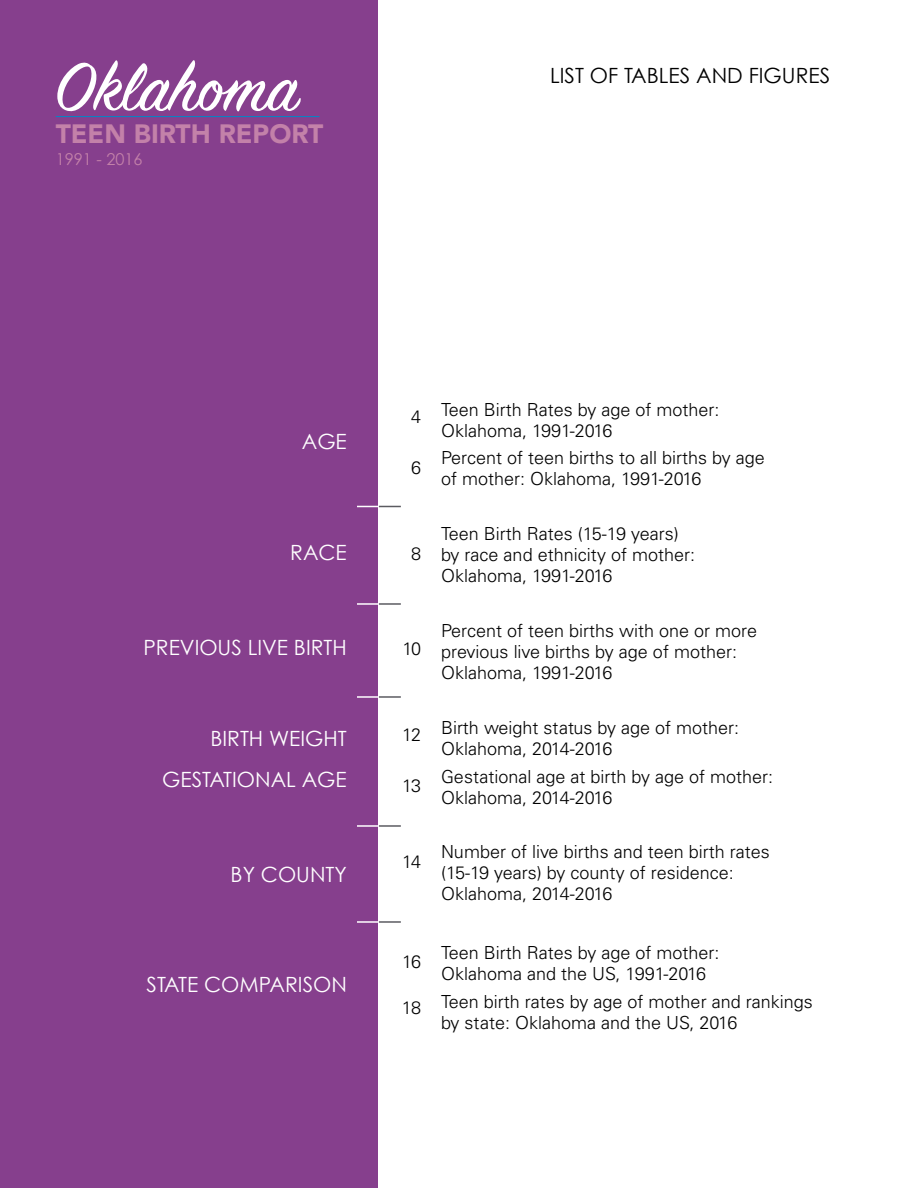
<style>
.page{position:relative;width:918px;height:1188px;background:#fff}
.page>*{position:absolute;margin:0;border:0;box-sizing:border-box;transform-origin:0 0}
.t1{font:75px "Sign Painter House Script";color:#fff}
.t2{font:900 26.55px "Avenir";color:#c381a9}
.t3{font:21px/40.8px "Century Gothic";color:#fff;text-align:right}
.t4{font:21px "Century Gothic";color:#000}
.t5{font:300 18px/21px "Univers LT";color:#000}
.t6{font:16.35px "Century Gothic";color:#c381a9}
</style>
<div class="page">
<div style="left:0;top:0;width:378px;height:1188px;background:#863f8d"></div>
<hr style="left:357px;top:603px;width:22px;height:2px;background:#fff">
<hr style="left:379px;top:603px;width:22px;height:2px;background:#5b5b61">
<hr style="left:357px;top:696px;width:22px;height:2px;background:#fff">
<hr style="left:379px;top:696px;width:22px;height:2px;background:#5b5b61">
<hr style="left:357px;top:825px;width:22px;height:2px;background:#fff">
<hr style="left:379px;top:825px;width:22px;height:2px;background:#5b5b61">
<hr style="left:357px;top:921px;width:22px;height:2px;background:#fff">
<hr style="left:379px;top:921px;width:22px;height:2px;background:#5b5b61">
<svg style="left:357px;top:506px;width:44px;height:1px"></svg>
<hr style="left:56px;top:116px;width:264px;height:1px;background:#0088c7">
<h1 class="t1" style="left:54px;top:41px;width:245px">Oklahoma</h1>
<h2 class="t2" style="left:56px;top:111px;width:269px">TEEN BIRTH REPORT</h2>
<p class="t6" style="left:56px;top:149px;width:88px">1991 - 2016</p>
<p class="t4" style="left:550px;top:63px;width:281px">LIST OF TABLES AND FIGURES</p>
<p class="t3" style="left:302px;top:421px;width:47px">AGE</p>
<p class="t3" style="left:290px;top:532px;width:58px">RACE</p>
<p class="t3" style="left:143px;top:626px;width:205px">PREVIOUS LIVE BIRTH</p>
<p class="t3" style="left:162px;top:718px;width:186px">BIRTH WEIGHT<br>GESTATIONAL AGE</p>
<p class="t3" style="left:231px;top:853px;width:118px">BY COUNTY</p>
<p class="t3" style="left:147px;top:963px;width:202px">STATE COMPARISON</p>
<p class="t5" style="left:411px;top:406px;width:12px">4</p>
<p class="t5" style="left:411px;top:457px;width:12px">6</p>
<p class="t5" style="left:411px;top:543px;width:12px">8</p>
<p class="t5" style="left:403px;top:638px;width:20px">10</p>
<p class="t5" style="left:402px;top:724px;width:21px">12</p>
<p class="t5" style="left:402px;top:775px;width:21px">13</p>
<p class="t5" style="left:402px;top:851px;width:21px">14</p>
<p class="t5" style="left:402px;top:951px;width:21px">16</p>
<p class="t5" style="left:402px;top:998px;width:21px">18</p>
<p class="t5" style="left:441px;top:399px;width:280px">Teen Birth Rates by age of mother:<br>Oklahoma, 1991-2016</p>
<p class="t5" style="left:441px;top:448px;width:325px">Percent of teen births to all births by age of mother: Oklahoma, 1991-2016</p>
<p class="t5" style="left:441px;top:523px;width:256px">Teen Birth Rates (15-19 years) by race and ethnicity of mother:<br>Oklahoma, 1991-2016</p>
<p class="t5" style="left:441px;top:620px;width:318px">Percent of teen births with one or more previous live births by age of mother:<br>Oklahoma, 1991-2016</p>
<p class="t5" style="left:441px;top:717px;width:300px">Birth weight status by age of mother:<br>Oklahoma, 2014-2016</p>
<p class="t5" style="left:441px;top:766px;width:334px">Gestational age at birth by age of mother:<br>Oklahoma, 2014-2016</p>
<p class="t5" style="left:441px;top:841px;width:330px">Number of live births and teen birth rates (15-19 years) by county of residence:<br>Oklahoma, 2014-2016</p>
<p class="t5" style="left:441px;top:942px;width:280px">Teen Birth Rates by age of mother:<br>Oklahoma and the US, 1991-2016</p>
<p class="t5" style="left:441px;top:991px;width:373px">Teen birth rates by age of mother and rankings by state: Oklahoma and the US, 2016</p>
</div>
